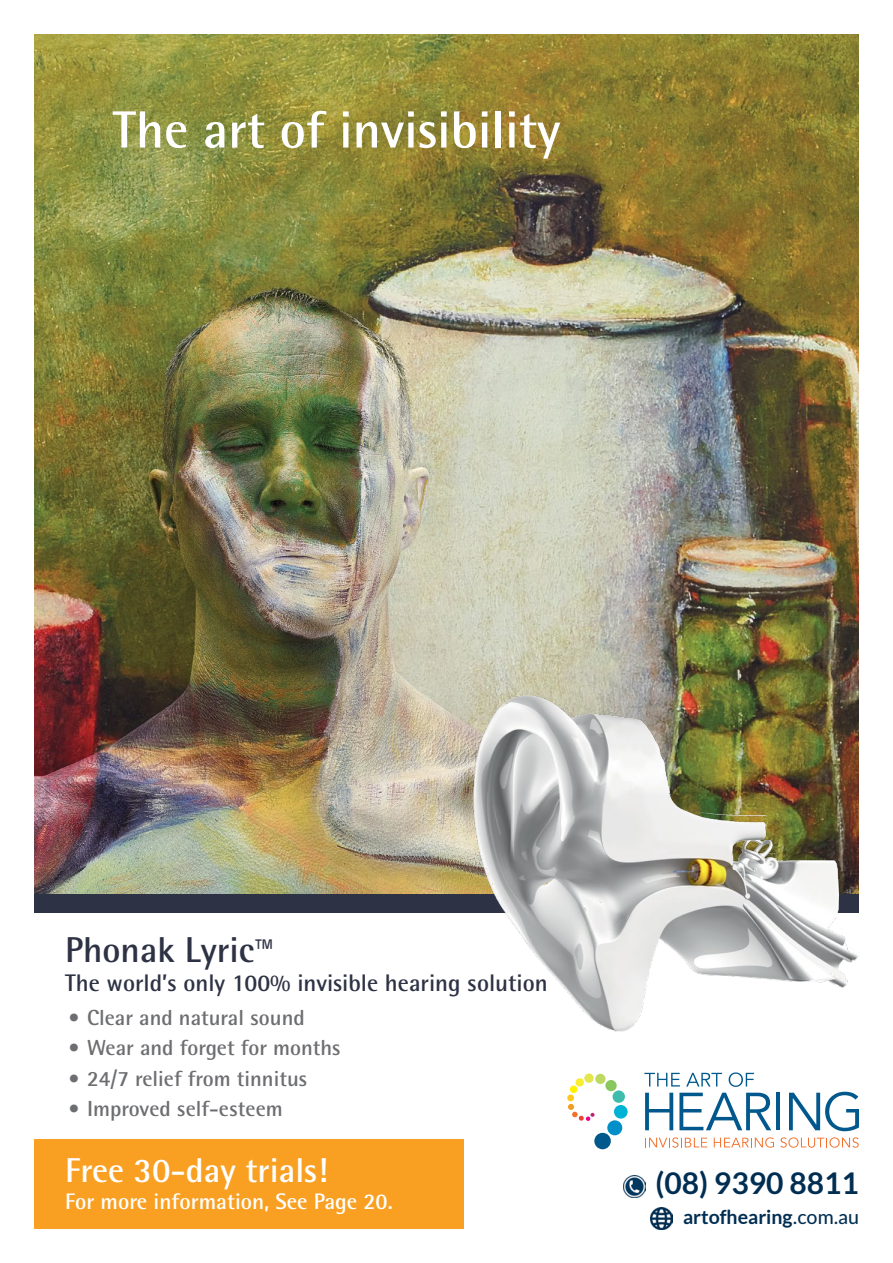
<style>
.page{position:relative;width:893px;height:1263px;background:#fff}
.page>*{position:absolute;margin:0;border:0;box-sizing:border-box;transform-origin:0 0}
.t1{font:700 52.35px "Rotis Semi Sans Std";color:#fff}
.t2{font:700 36px "Rotis Semi Sans Std";color:#2d3244}
.t3{font:700 34.5px "Rotis Semi Sans Std";color:#fff}
.t4{font:700 30px "Lato";color:#002e52}
.t5{font:700 24px "Rotis Semi Sans Std";color:#2d3244}
.t6{font:700 22.5px "Rotis Semi Sans Std";color:#fff}
.t7{font:700 21.9px "Rotis Semi Sans Std";color:#6d6e71}
.t8{font:700 19.5px "Lato";color:#002e52}
.s1{font-size:32.7px}
.s2{font-weight:500}
</style>
<div class="page">
<div style="left:34px;top:893px;width:825px;height:19px;background:#2d3244"></div>
<img style="left:34px;top:34px;width:825px;height:859px">
<img style="left:463px;top:679px;width:396px;height:432px">
<div style="left:34px;top:1139px;width:429px;height:90px;background:#f9a022"></div>
<svg style="left:645px;top:1137px;width:62px;height:11px"></svg>
<svg style="left:714px;top:1137px;width:60px;height:11px"></svg>
<svg style="left:780px;top:1137px;width:79px;height:11px"></svg>
<svg style="left:644px;top:1073px;width:36px;height:13px"></svg>
<svg style="left:686px;top:1073px;width:36px;height:13px"></svg>
<svg style="left:729px;top:1072px;width:25px;height:15px"></svg>
<svg style="left:645px;top:1093px;width:28px;height:37px"></svg>
<svg style="left:679px;top:1093px;width:92px;height:37px"></svg>
<hr style="left:776px;top:1093px;width:4px;height:37px;background:#00588d">
<svg style="left:789px;top:1092px;width:70px;height:39px"></svg>
<div style="left:584px;top:1073px;width:10px;height:10px;background:#e4e64d;border-radius:50%"></div>
<div style="left:576px;top:1078px;width:8px;height:8px;background:#f9ed32;border-radius:50%"></div>
<div style="left:570px;top:1085px;width:7px;height:8px;background:#fff200;border-radius:50%"></div>
<div style="left:567px;top:1094px;width:7px;height:7px;background:#ffc920;border-radius:50%"></div>
<svg style="left:568px;top:1104px;width:26px;height:17px"></svg>
<div style="left:595px;top:1074px;width:10px;height:10px;background:#bed961;border-radius:50%"></div>
<div style="left:605px;top:1080px;width:12px;height:11px;background:#88c75d;border-radius:50%"></div>
<div style="left:613px;top:1090px;width:12px;height:13px;background:#3ebdad;border-radius:50%"></div>
<div style="left:614px;top:1105px;width:14px;height:13px;background:#00b3d4;border-radius:50%"></div>
<div style="left:607px;top:1120px;width:15px;height:15px;background:#008fc8;border-radius:50%"></div>
<div style="left:594px;top:1133px;width:17px;height:16px;background:#00588d;border-radius:50%"></div>
<img style="left:624px;top:1175px;width:22px;height:22px">
<img style="left:651px;top:1208px;width:22px;height:22px">
<h1 class="t1" style="left:113px;top:98px;width:449px">The art of invisibility</h1>
<h2 class="t2" style="left:65px;top:927px;width:210px">Phonak Lyric<span class="s1">™</span></h2>
<p class="t5" style="left:65px;top:968px;width:484px">The world’s only 100% invisible hearing solution</p>
<p class="t7" style="left:68px;top:1004px;width:238px">• Clear and natural sound</p>
<p class="t7" style="left:68px;top:1034px;width:274px">• Wear and forget for months</p>
<p class="t7" style="left:68px;top:1065px;width:241px">• 24/7 relief from tinnitus</p>
<p class="t7" style="left:68px;top:1095px;width:216px">• Improved self-esteem</p>
<h3 class="t3" style="left:65px;top:1149px;width:264px">Free 30-day trials!</h3>
<p class="t6" style="left:65px;top:1187px;width:329px">For more information, See Page 20.</p>
<h3 class="t4" style="left:655px;top:1166px;width:205px">(08) 9390 8811</h3>
<p class="t8" style="left:683px;top:1206px;width:177px">artofhearing<span class="s2">.com.au</span></p>
</div>
